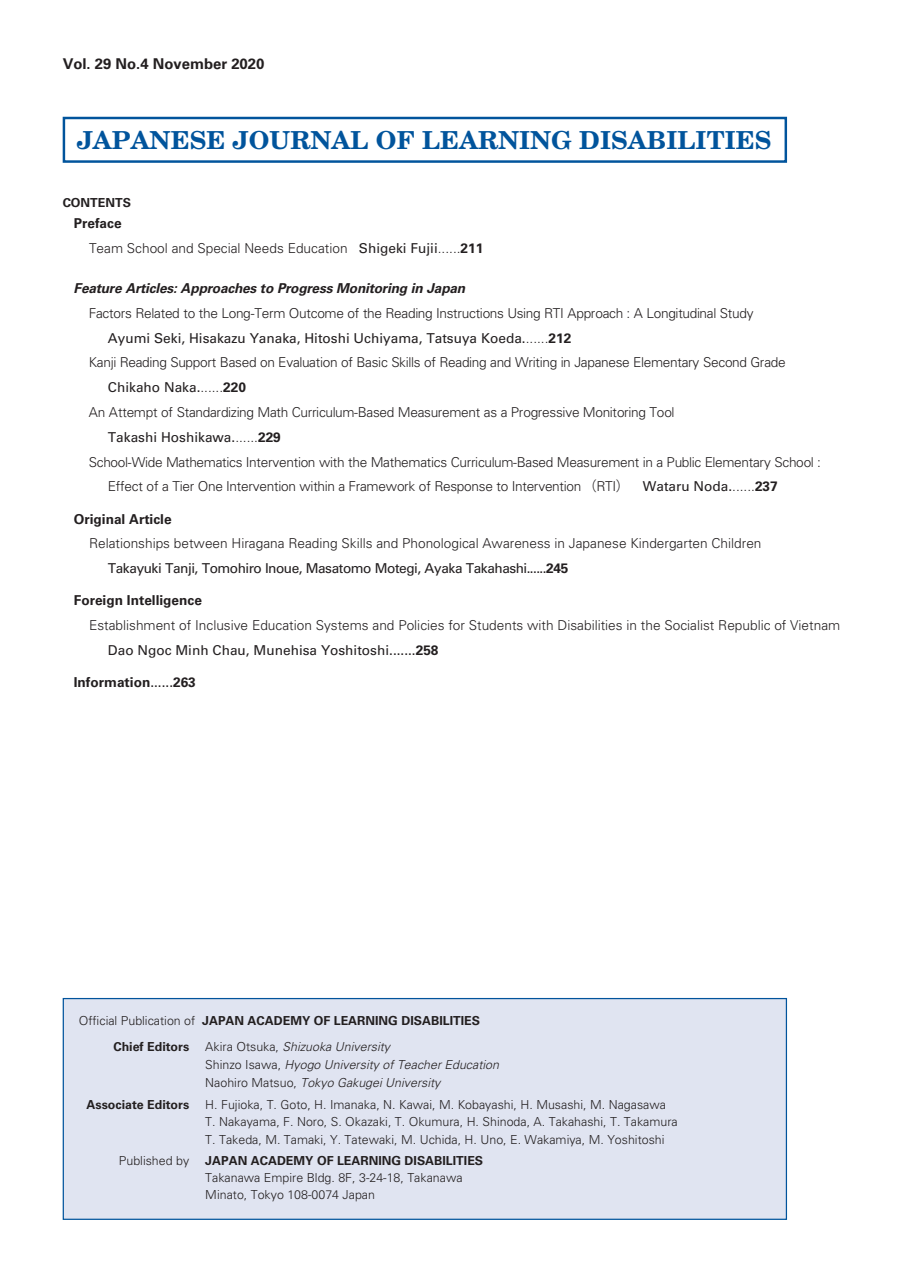
<style>
.page{position:relative;width:903px;height:1275px;background:#fff}
.page>*{position:absolute;margin:0;border:0;box-sizing:border-box;transform-origin:0 0}
.t1{font:700 24.85px "New Century Schlbk";letter-spacing:.005em;color:#01549c}
.t2{font:700 14.88px "Univers";color:#231f20}
.t3{font:300 13.65px "Univers";letter-spacing:-.02em;color:#231f20}
.t4{font:300 13.65px/24.8px "Univers";color:#231f20}
.t5{font:13.65px "Univers";color:#231f20}
.t6{font:700 13.65px "Univers";color:#231f20}
.t7{font:italic 700 13.65px "Univers";letter-spacing:-.015em;color:#231f20}
.t8{font:300 12.42px/17.5px "Univers";color:#231f20}
.t9{font:700 12.42px/26.1px "Univers";color:#231f20}
.t10{font:italic 300 12.42px "Univers";color:#231f20}
.s1{font-weight:700}
.s2{font-weight:400}
.s3{font-weight:300}
.s4{font-family:"Koz Go Pro";font-weight:400}
.s5{font-style:normal}
</style>
<div class="page">
<div style="left:63px;top:998px;width:723px;height:221px;background:#e0e4f1"></div>
<div style="left:63px;top:117px;width:724px;height:46px;border:2px solid #01549c"></div>
<div style="left:63px;top:998px;width:724px;height:222px;border:1px solid #01549c"></div>
<p class="t2" style="left:63px;top:55px;width:203px">Vol. 29 No.4 November 2020</p>
<h1 class="t1" style="left:77px;top:124px;width:696px">JAPANESE JOURNAL OF LEARNING DISABILITIES</h1>
<p class="t9" style="left:63px;top:190px;width:70px">CONTENTS</p>
<p class="t4" style="left:89px;top:211px;width:396px;text-indent:-15px"><span class="s1">Preface<br></span>Team School and Special Needs Education <span class="s2">Shigeki Fujii</span>......<span class="s1">211</span></p>
<p class="t7" style="left:74px;top:280px;width:393px">Feature Articles: Approaches to Progress Monitoring in Japan</p>
<p class="t3" style="left:89px;top:305px;width:666px">Factors Related to the Long-Term Outcome of the Reading Instructions Using RTI Approach : A Longitudinal Study</p>
<p class="t5" style="left:108px;top:330px;width:465px">Ayumi Seki, Hisakazu Yanaka, Hitoshi Uchiyama, Tatsuya Koeda.<span class="s3">......</span><span class="s1">212</span></p>
<p class="t3" style="left:89px;top:354px;width:698px">Kanji Reading Support Based on Evaluation of Basic Skills of Reading and Writing in Japanese Elementary Second Grade</p>
<p class="t5" style="left:108px;top:379px;width:140px">Chikaho Naka.<span class="s3">......</span><span class="s1">220</span></p>
<p class="t3" style="left:89px;top:404px;width:587px">An Attempt of Standardizing Math Curriculum-Based Measurement as a Progressive Monitoring Tool</p>
<p class="t5" style="left:108px;top:429px;width:174px">Takashi Hoshikawa.<span class="s3">......</span><span class="s1">229</span></p>
<p class="t3" style="left:89px;top:453px;width:734px">School-Wide Mathematics Intervention with the Mathematics Curriculum-Based Measurement in a Public Elementary School :</p>
<p class="t3" style="left:108px;top:478px;width:671px">Effect of a Tier One Intervention within a Framework of Response to Intervention <span class="s4">（</span>RTI<span class="s4">）</span> <span class="s2">Wataru Noda.</span>......<span class="s1">237</span></p>
<p class="t6" style="left:74px;top:511px;width:99px">Original Article</p>
<p class="t4" style="left:108px;top:531px;width:655px;text-indent:-19px">Relationships between Hiragana Reading Skills and Phonological Awareness in Japanese Kindergarten Children<br><span class="s2">Takayuki Tanji, Tomohiro Inoue, Masatomo Motegi, Ayaka Takahashi......</span><span class="s1">245</span></p>
<p class="t6" style="left:74px;top:593px;width:130px">Foreign Intelligence</p>
<p class="t4" style="left:108px;top:613px;width:734px;text-indent:-19px">Establishment of Inclusive Education Systems and Policies for Students with Disabilities in the Socialist Republic of Vietnam<br><span class="s2">Dao Ngoc Minh Chau, Munehisa Yoshitoshi.......</span><span class="s1">258</span></p>
<p class="t6" style="left:74px;top:674px;width:124px">Information<span class="s2">......</span>263</p>
<p class="t9" style="left:113px;top:1008px;width:368px;text-indent:-35px"><span class="s3">Official Publication of</span> JAPAN ACADEMY OF LEARNING DISABILITIES<br>Chief Editors</p>
<p class="t10" style="left:205px;top:1039px;width:186px"><span class="s5">Akira Otsuka,</span> Shizuoka University</p>
<p class="t10" style="left:205px;top:1075px;width:237px"><span class="s5">Naohiro Matsuo,</span> Tokyo Gakugei University</p>
<p class="t10" style="left:205px;top:1057px;width:295px"><span class="s5">Shinzo Isawa,</span> Hyogo University of Teacher Education</p>
<p class="t9" style="left:87px;top:1091px;width:104px">Associate Editors</p>
<p class="t8" style="left:205px;top:1096px;width:474px">H. Fujioka, T. Goto, H. Imanaka, N. Kawai, M. Kobayashi, H. Musashi, M. Nagasawa<br>T. Nakayama, F. Noro, S. Okazaki, T. Okumura, H. Shinoda, A. Takahashi, T. Takamura<br>T. Takeda, M. Tamaki, Y. Tatewaki, M. Uchida, H. Uno, E. Wakamiya, M. Yoshitoshi</p>
<p class="t8" style="left:119px;top:1151px;width:72px">Published by</p>
<p class="t9" style="left:205px;top:1147px;width:279px">JAPAN ACADEMY OF LEARNING DISABILITIES</p>
<p class="t8" style="left:205px;top:1169px;width:259px">Takanawa Empire Bldg. 8F, 3-24-18, Takanawa<br>Minato, Tokyo 108-0074 Japan</p>
</div>
